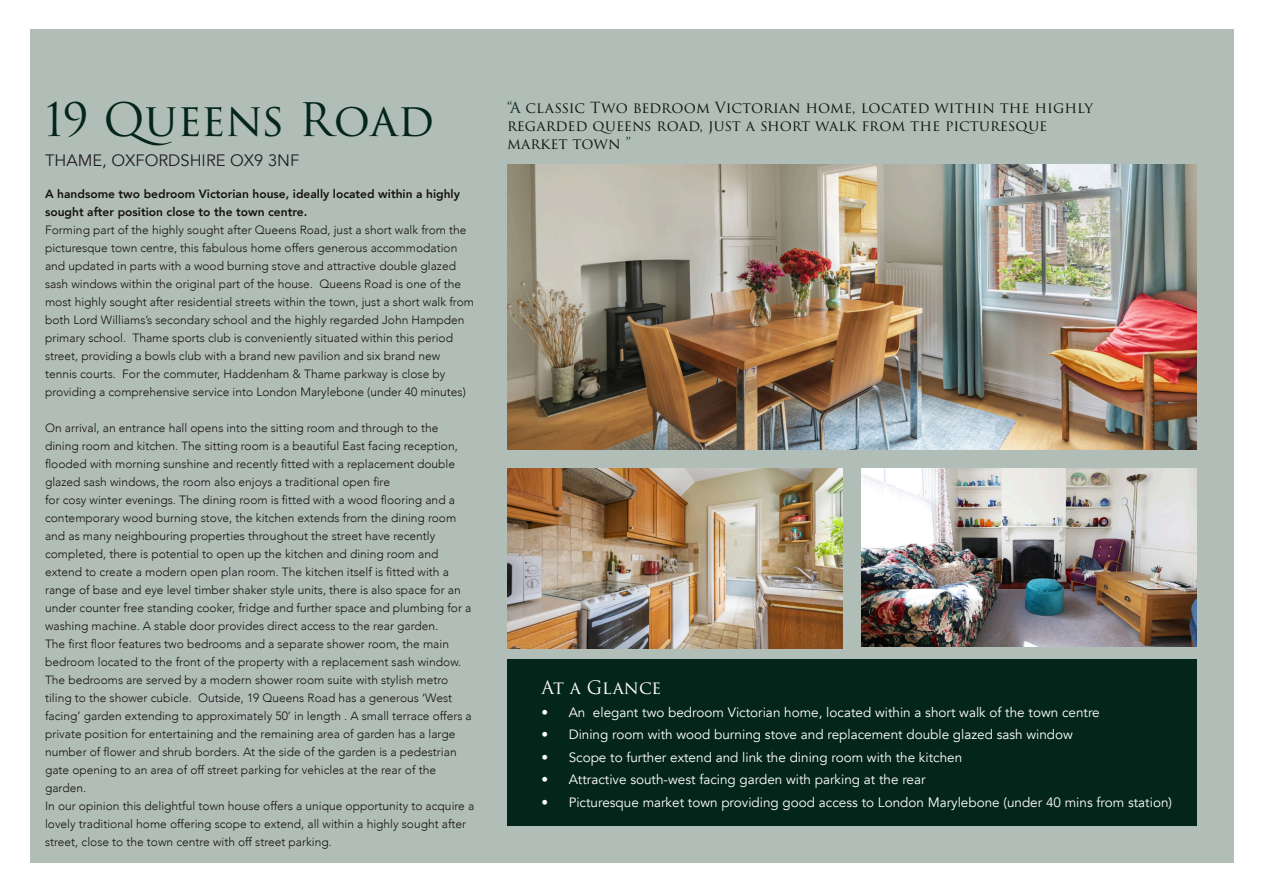
<style>
.page{position:relative;width:1263px;height:893px;background:#fff}
.page>*{position:absolute;margin:0;border:0;box-sizing:border-box;transform-origin:0 0}
.t1{font:45px "Trajan Pro 3";color:#04261a}
.t2{font:18px "Trajan Pro 3";letter-spacing:-.005em;color:#fff}
.t3{font:16.5px "Avenir";color:#231f20}
.t4{font:15px/18px "Trajan Pro 3";color:#101712}
.t5{font:13.5px "Avenir";color:#fff}
.t6{font:300 12px/18px "Avenir";color:#161211}
.t7{font:800 12px/18px "Avenir";color:#161211}
.s1{color:#04261a}
</style>
<div class="page">
<div style="left:30px;top:30px;width:1203px;height:833px;background:#b1beb8"></div>
<img style="left:507px;top:165px;width:689px;height:285px">
<img style="left:861px;top:469px;width:335px;height:177px">
<img style="left:507px;top:469px;width:336px;height:179px">
<div style="left:507px;top:659px;width:689px;height:167px;background:#04261a"></div>
<h1 class="t1" style="left:45px;top:102px;width:391px">19 Queens Road</h1>
<h3 class="t3" style="left:45px;top:150px;width:256px">THAME, OXFORDSHIRE OX9 3NF</h3>
<p class="t7" style="left:45px;top:185px;width:416px">A handsome two bedroom Victorian house, ideally located within a highly sought after position close to the town centre.</p>
<p class="t6" style="left:45px;top:221px;width:430px">Forming part of the highly sought after Queens Road, just a short walk from the picturesque town centre, this fabulous home offers generous accommodation and updated in parts with a wood burning stove and attractive double glazed sash windows within the original part of the house. Queens Road is one of the most highly sought after residential streets within the town, just a short walk from both Lord Williams’s secondary school and the highly regarded John Hampden primary school. Thame sports club is conveniently situated within this period street, providing a bowls club with a brand new pavilion and six brand new tennis courts. For the commuter, Haddenham &amp; Thame parkway is close by providing a comprehensive service into London Marylebone (under 40 minutes)</p>
<p class="t6" style="left:45px;top:419px;width:431px">On arrival, an entrance hall opens into the sitting room and through to the dining room and kitchen. The sitting room is a beautiful East facing reception, flooded with morning sunshine and recently fitted with a replacement double glazed sash windows, the room also enjoys a traditional open fire<br>for cosy winter evenings. The dining room is fitted with a wood flooring and a contemporary wood burning stove, the kitchen extends from the dining room and as many neighbouring properties throughout the street have recently completed, there is potential to open up the kitchen and dining room and extend to create a modern open plan room. The kitchen itself is fitted with a range of base and eye level timber shaker style units, there is also space for an under counter free standing cooker, fridge and further space and plumbing for a washing machine. A stable door provides direct access to the rear garden.<br>The first floor features two bedrooms and a separate shower room, the main bedroom located to the front of the property with a replacement sash window.<br>The bedrooms are served by a modern shower room suite with stylish metro tiling to the shower cubicle. Outside, 19 Queens Road has a generous ‘West facing’ garden extending to approximately 50’ in length . A small terrace offers a private position for entertaining and the remaining area of garden has a large number of flower and shrub borders. At the side of the garden is a pedestrian gate opening to an area of off street parking for vehicles at the rear of the garden.<br>In our opinion this delightful town house offers a unique opportunity to acquire a lovely traditional home offering scope to extend, all within a highly sought after street, close to the town centre with off street parking.</p>
<p class="t4" style="left:507px;top:101px;width:588px"><span class="s1">“A</span> classic Two bedroom Victorian home, located within the highly regarded queens road, just a short walk from the picturesque market town <span class="s1">”</span></p>
<h2 class="t2" style="left:542px;top:681px;width:121px">At a Glance</h2>
<p class="t5" style="left:542px;top:703px;width:560px">• An elegant two bedroom Victorian home, located within a short walk of the town centre</p>
<p class="t5" style="left:542px;top:726px;width:533px">• Dining room with wood burning stove and replacement double glazed sash window</p>
<p class="t5" style="left:542px;top:748px;width:422px">• Scope to further extend and link the dining room with the kitchen</p>
<p class="t5" style="left:542px;top:771px;width:385px">• Attractive south-west facing garden with parking at the rear</p>
<p class="t5" style="left:542px;top:793px;width:632px">• Picturesque market town providing good access to London Marylebone (under 40 mins from station)</p>
</div>
